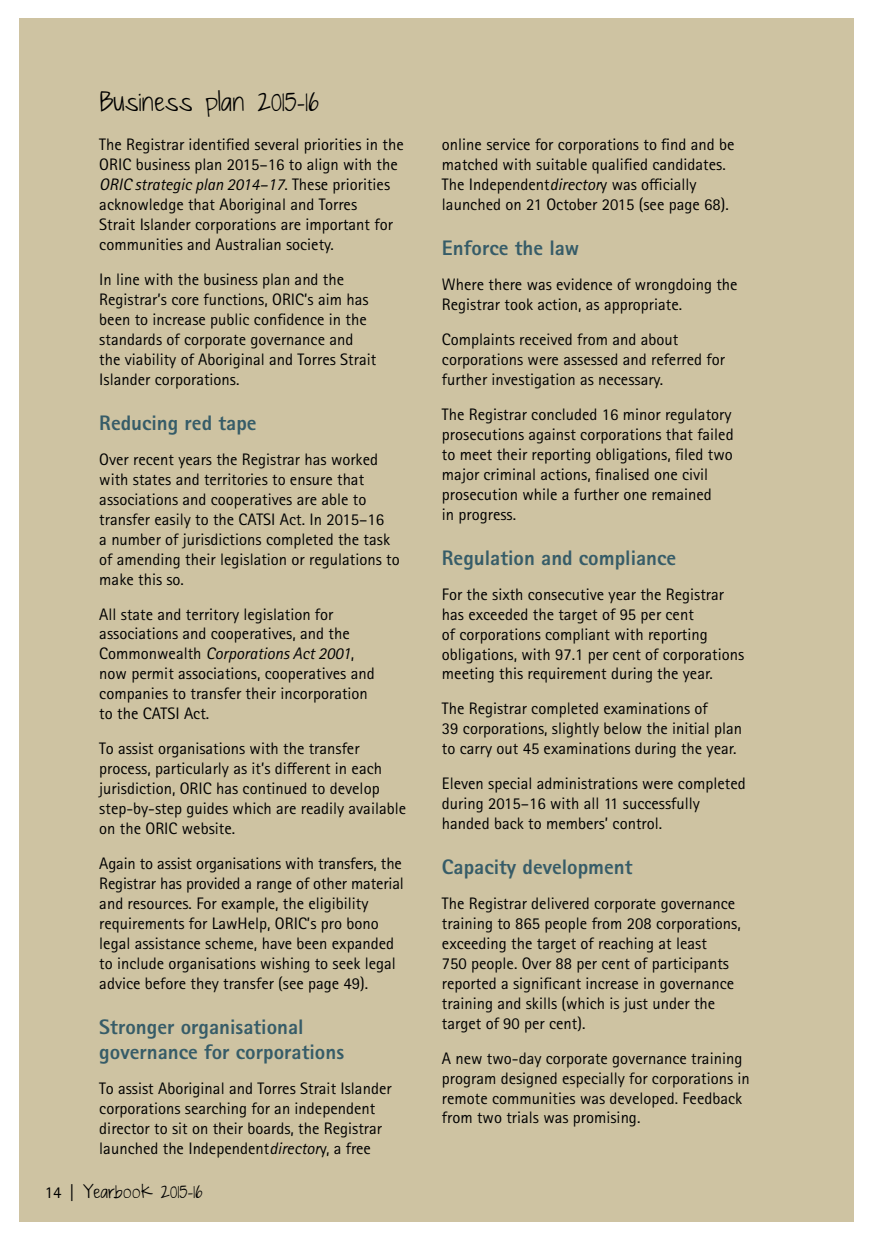
<style>
.page{position:relative;width:874px;height:1241px;background:#fff}
.page>*{position:absolute;margin:0;border:0;box-sizing:border-box;transform-origin:0 0}
.t1{font:24.5px "Just The Way You Are";color:#000}
.t2{font:800 21px/25.2px "Rotis Sans Serif Std";color:#365c68}
.Body{font:16.62px/19.9px "Rotis Sans Serif Std";color:#000}
.Body-2{font:16.62px "Just The Way You Are";color:#000}
.s1{font-style:italic}
.s2{font-family:"Rotis Sans Serif Std"}
</style>
<div class="page">
<div style="left:20px;top:19px;width:833px;height:1203px;background:#cec3a2"></div>
<h3 class="t1" style="left:99px;top:88px;width:221px">Business plan 2015–16</h3>
<p class="Body" style="left:99px;top:135px;width:306px">The Registrar identified several priorities in the ORIC business plan 2015–16 to align with the <span class="s1">ORIC strategic plan 2014–17</span>. These priorities acknowledge that Aboriginal and Torres<br>Strait Islander corporations are important for communities and Australian society.</p>
<p class="Body" style="left:99px;top:269px;width:278px">In line with the business plan and the Registrar’s core functions, ORIC’s aim has been to increase public confidence in the standards of corporate governance and the viability of Aboriginal and Torres Strait Islander corporations.</p>
<h4 class="t2" style="left:99px;top:410px;width:159px">Reducing red tape</h4>
<p class="Body" style="left:99px;top:449px;width:302px">Over recent years the Registrar has worked with states and territories to ensure that associations and cooperatives are able to transfer easily to the CATSI Act. In 2015–16<br>a number of jurisdictions completed the task of amending their legislation or regulations to make this so.</p>
<p class="Body" style="left:99px;top:604px;width:277px">All state and territory legislation for associations and cooperatives, and the Commonwealth <span class="s1">Corporations Act 2001</span>, now permit associations, cooperatives and companies to transfer their incorporation to the CATSI Act.</p>
<p class="Body" style="left:99px;top:738px;width:308px">To assist organisations with the transfer process, particularly as it’s different in each jurisdiction, ORIC has continued to develop step-by-step guides which are readily available on the ORIC website.</p>
<p class="Body" style="left:99px;top:853px;width:306px">Again to assist organisations with transfers, the Registrar has provided a range of other material and resources. For example, the eligibility requirements for LawHelp, ORIC’s pro bono legal assistance scheme, have been expanded to include organisations wishing to seek legal advice before they transfer (see page 49).</p>
<h4 class="t2" style="left:99px;top:1013px;width:246px">Stronger organisational governance for corporations</h4>
<p class="Body" style="left:99px;top:1078px;width:294px">To assist Aboriginal and Torres Strait Islander corporations searching for an independent director to sit on their boards, the Registrar launched the Independent<span class="s1">director</span>y, a free</p>
<p class="Body-2" style="left:45px;top:1181px;width:159px"><span class="s2">14 |</span> Yearbook 2015–16</p>
<p class="Body" style="left:441px;top:135px;width:294px">online service for corporations to find and be matched with suitable qualified candidates.<br>The Independent<span class="s1">director</span>y was officially launched on 21 October 2015 (see page 68).</p>
<h4 class="t2" style="left:441px;top:235px;width:139px">Enforce the law</h4>
<p class="Body" style="left:441px;top:275px;width:297px">Where there was evidence of wrongdoing the<br>Registrar took action, as appropriate.</p>
<p class="Body" style="left:441px;top:329px;width:284px">Complaints received from and about corporations were assessed and referred for further investigation as necessary.</p>
<p class="Body" style="left:441px;top:404px;width:293px">The Registrar concluded 16 minor regulatory prosecutions against corporations that failed to meet their reporting obligations, filed two major criminal actions, finalised one civil prosecution while a further one remained<br>in progress.</p>
<h4 class="t2" style="left:441px;top:544px;width:236px">Regulation and compliance</h4>
<p class="Body" style="left:441px;top:584px;width:303px">For the sixth consecutive year the Registrar has exceeded the target of 95 per cent<br>of corporations compliant with reporting obligations, with 97.1 per cent of corporations meeting this requirement during the year.</p>
<p class="Body" style="left:441px;top:698px;width:301px">The Registrar completed examinations of<br>39 corporations, slightly below the initial plan to carry out 45 examinations during the year.</p>
<p class="Body" style="left:441px;top:773px;width:305px">Eleven special administrations were completed during 2015–16 with all 11 successfully handed back to members’ control.</p>
<h4 class="t2" style="left:441px;top:854px;width:192px">Capacity development</h4>
<p class="Body" style="left:441px;top:893px;width:300px">The Registrar delivered corporate governance training to 865 people from 208 corporations, exceeding the target of reaching at least<br>750 people. Over 88 per cent of participants reported a significant increase in governance training and skills (which is just under the target of 90 per cent).</p>
<p class="Body" style="left:441px;top:1047px;width:309px">A new two-day corporate governance training program designed especially for corporations in remote communities was developed. Feedback from two trials was promising.</p>
</div>
